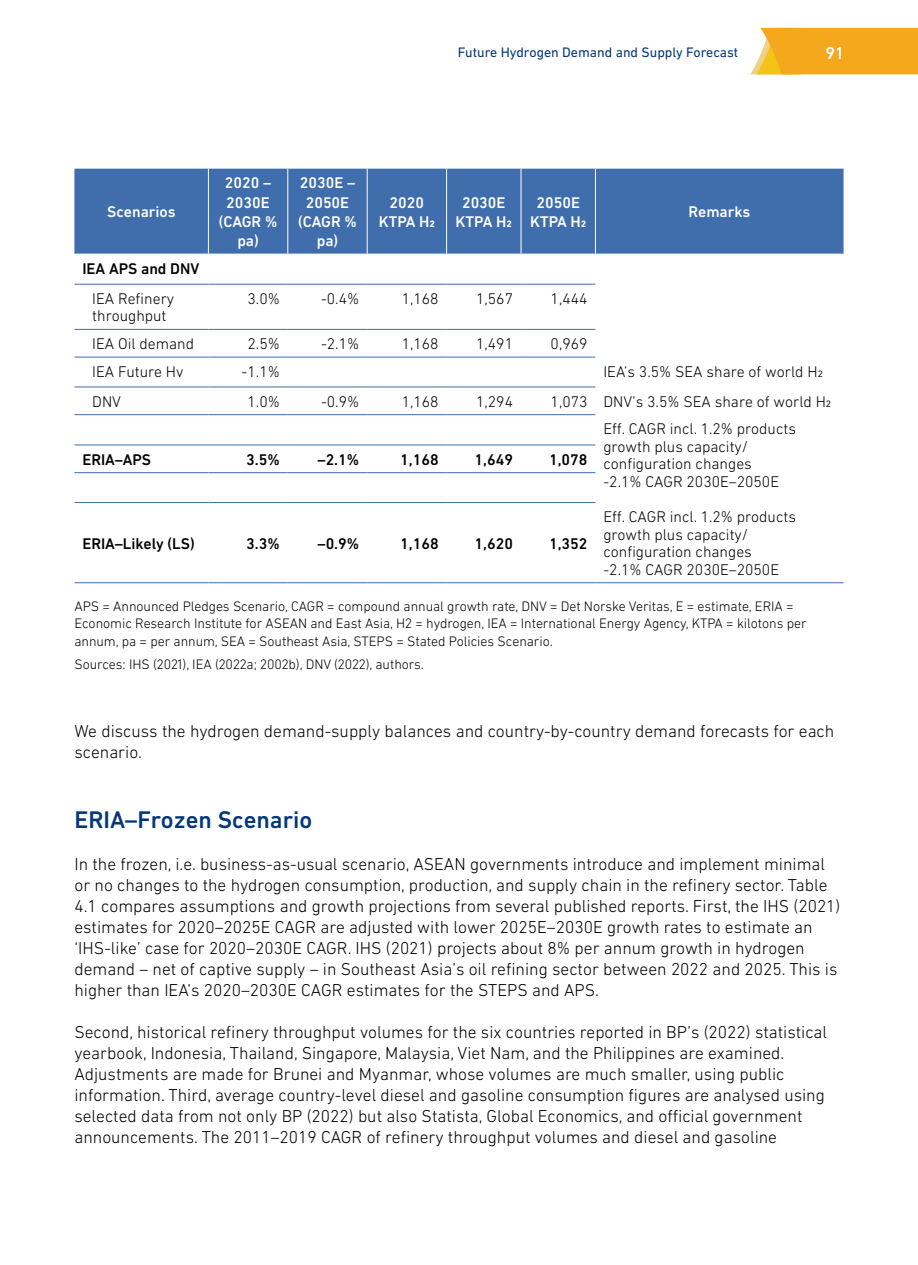
<style>
.page{position:relative;width:918px;height:1265px;background:#fff}
.page>*{position:absolute;margin:0;border:0;box-sizing:border-box;transform-origin:0 0}
.Body_Text{font:500 24.5px "DIN Next LT Pro";color:#05387a}
.Body_Text-2{font:300 17.5px/21px "DIN Next LT Pro";color:#000}
.t1{font:500 17.5px "DIN Next LT Pro";color:#fff}
.t2{font:300 15.75px/17.5px "DIN Next LT Pro";color:#000}
.t3{font:500 15.75px/19.2px "DIN Next LT Pro";color:#fff;text-align:center}
.t4{font:500 15.75px "DIN Next LT Pro";color:#000}
.TIM_2013_Figure_tabl{font:300 14px/17.5px "DIN Next LT Pro";letter-spacing:-.005em;color:#000}
.t5{font:14px "DIN Next LT Pro";color:#05387a}
</style>
<div class="page">
<div style="left:74px;top:169px;width:769px;height:85px;background:#406dab"></div>
<hr style="left:74px;top:284px;width:134px;height:1px;background:#406dab">
<hr style="left:208px;top:284px;width:80px;height:1px;background:#406dab">
<hr style="left:288px;top:284px;width:79px;height:1px;background:#406dab">
<hr style="left:367px;top:284px;width:79px;height:1px;background:#406dab">
<hr style="left:446px;top:284px;width:75px;height:1px;background:#406dab">
<hr style="left:521px;top:284px;width:74px;height:1px;background:#406dab">
<hr style="left:74px;top:329px;width:134px;height:1px;background:#406dab">
<hr style="left:208px;top:329px;width:80px;height:1px;background:#406dab">
<hr style="left:288px;top:329px;width:79px;height:1px;background:#406dab">
<hr style="left:367px;top:329px;width:79px;height:1px;background:#406dab">
<hr style="left:446px;top:329px;width:75px;height:1px;background:#406dab">
<hr style="left:521px;top:329px;width:74px;height:1px;background:#406dab">
<hr style="left:74px;top:357px;width:134px;height:1px;background:#406dab">
<hr style="left:208px;top:357px;width:80px;height:1px;background:#406dab">
<hr style="left:288px;top:357px;width:79px;height:1px;background:#406dab">
<hr style="left:367px;top:357px;width:79px;height:1px;background:#406dab">
<hr style="left:446px;top:357px;width:75px;height:1px;background:#406dab">
<hr style="left:521px;top:357px;width:74px;height:1px;background:#406dab">
<hr style="left:74px;top:387px;width:134px;height:1px;background:#406dab">
<hr style="left:208px;top:387px;width:80px;height:1px;background:#406dab">
<hr style="left:288px;top:387px;width:79px;height:1px;background:#406dab">
<hr style="left:367px;top:387px;width:79px;height:1px;background:#406dab">
<hr style="left:446px;top:387px;width:75px;height:1px;background:#406dab">
<hr style="left:521px;top:387px;width:74px;height:1px;background:#406dab">
<hr style="left:74px;top:414px;width:134px;height:1px;background:#406dab">
<hr style="left:208px;top:414px;width:80px;height:1px;background:#406dab">
<hr style="left:288px;top:414px;width:79px;height:1px;background:#406dab">
<hr style="left:367px;top:414px;width:79px;height:1px;background:#406dab">
<hr style="left:446px;top:414px;width:75px;height:1px;background:#406dab">
<hr style="left:521px;top:414px;width:74px;height:1px;background:#406dab">
<hr style="left:74px;top:445px;width:134px;height:1px;background:#406dab">
<hr style="left:208px;top:445px;width:80px;height:1px;background:#406dab">
<hr style="left:288px;top:445px;width:79px;height:1px;background:#406dab">
<hr style="left:367px;top:445px;width:79px;height:1px;background:#406dab">
<hr style="left:446px;top:445px;width:75px;height:1px;background:#406dab">
<hr style="left:521px;top:445px;width:74px;height:1px;background:#406dab">
<hr style="left:74px;top:472px;width:134px;height:1px;background:#406dab">
<hr style="left:208px;top:472px;width:80px;height:1px;background:#406dab">
<hr style="left:288px;top:472px;width:79px;height:1px;background:#406dab">
<hr style="left:367px;top:472px;width:79px;height:1px;background:#406dab">
<hr style="left:446px;top:472px;width:75px;height:1px;background:#406dab">
<hr style="left:521px;top:472px;width:74px;height:1px;background:#406dab">
<hr style="left:74px;top:502px;width:134px;height:1px;background:#406dab">
<hr style="left:208px;top:502px;width:80px;height:1px;background:#406dab">
<hr style="left:288px;top:502px;width:79px;height:1px;background:#406dab">
<hr style="left:367px;top:502px;width:79px;height:1px;background:#406dab">
<hr style="left:446px;top:502px;width:75px;height:1px;background:#406dab">
<hr style="left:521px;top:502px;width:74px;height:1px;background:#406dab">
<hr style="left:74px;top:582px;width:134px;height:1px;background:#406dab">
<hr style="left:208px;top:582px;width:80px;height:1px;background:#406dab">
<hr style="left:288px;top:582px;width:79px;height:1px;background:#406dab">
<hr style="left:367px;top:582px;width:79px;height:1px;background:#406dab">
<hr style="left:446px;top:582px;width:75px;height:1px;background:#406dab">
<hr style="left:521px;top:582px;width:74px;height:1px;background:#406dab">
<hr style="left:595px;top:582px;width:248px;height:1px;background:#406dab">
<hr style="left:208px;top:169px;width:1px;height:85px;background:#fff">
<hr style="left:287px;top:169px;width:1px;height:85px;background:#fff">
<hr style="left:367px;top:169px;width:1px;height:85px;background:#fff">
<hr style="left:446px;top:169px;width:1px;height:85px;background:#fff">
<hr style="left:520px;top:169px;width:1px;height:85px;background:#fff">
<hr style="left:595px;top:169px;width:1px;height:85px;background:#fff">
<svg style="left:750px;top:28px;width:168px;height:46px;background:#f5af2c"></svg>
<p class="t5" style="left:458px;top:45px;width:282px">Future Hydrogen Demand and Supply Forecast</p>
<p class="t1" style="left:825px;top:43px;width:21px">91</p>
<p class="t3" style="left:107px;top:202px;width:70px">Scenarios</p>
<p class="t3" style="left:225px;top:173px;width:48px;text-align:left">2020 –<br>2030E</p>
<p class="t3" style="left:219px;top:212px;width:60px">(CAGR % pa)</p>
<p class="t3" style="left:300px;top:173px;width:57px">2030E –<br>2050E</p>
<p class="t3" style="left:298px;top:212px;width:60px">(CAGR % pa)</p>
<p class="t3" style="left:389px;top:193px;width:36px">2020</p>
<p class="t3" style="left:379px;top:212px;width:58px">KTPA H2</p>
<p class="t3" style="left:462px;top:193px;width:45px">2030E</p>
<p class="t3" style="left:456px;top:212px;width:58px">KTPA H2</p>
<p class="t3" style="left:536px;top:193px;width:45px">2050E</p>
<p class="t3" style="left:530px;top:212px;width:58px">KTPA H2</p>
<p class="t3" style="left:688px;top:202px;width:63px">Remarks</p>
<p class="t4" style="left:82px;top:260px;width:118px">IEA APS and DNV</p>
<p class="t2" style="left:92px;top:290px;width:83px">IEA Refinery throughput</p>
<p class="t2" style="left:247px;top:290px;width:34px">3.0%</p>
<p class="t2" style="left:321px;top:290px;width:40px">-0.4%</p>
<p class="t2" style="left:402px;top:290px;width:38px">1,168</p>
<p class="t2" style="left:476px;top:290px;width:38px">1,567</p>
<p class="t2" style="left:550px;top:290px;width:38px">1,444</p>
<p class="t2" style="left:92px;top:335px;width:103px">IEA Oil demand</p>
<p class="t2" style="left:247px;top:335px;width:34px">2.5%</p>
<p class="t2" style="left:321px;top:335px;width:40px">-2.1%</p>
<p class="t2" style="left:402px;top:335px;width:38px">1,168</p>
<p class="t2" style="left:476px;top:335px;width:38px">1,491</p>
<p class="t2" style="left:550px;top:335px;width:38px">0,969</p>
<p class="t2" style="left:92px;top:363px;width:93px">IEA Future Hv</p>
<p class="t2" style="left:242px;top:363px;width:40px">-1.1%</p>
<p class="t2" style="left:603px;top:363px;width:221px">IEA’s 3.5% SEA share of world H2</p>
<p class="t2" style="left:92px;top:392px;width:30px">DNV</p>
<p class="t2" style="left:247px;top:392px;width:34px">1.0%</p>
<p class="t2" style="left:321px;top:392px;width:40px">-0.9%</p>
<p class="t2" style="left:402px;top:392px;width:38px">1,168</p>
<p class="t2" style="left:476px;top:392px;width:38px">1,294</p>
<p class="t2" style="left:550px;top:392px;width:38px">1,073</p>
<p class="t2" style="left:603px;top:392px;width:229px">DNV’s 3.5% SEA share of world H2</p>
<p class="t2" style="left:603px;top:420px;width:194px">Eff. CAGR incl. 1.2% products growth plus capacity/ configuration changes</p>
<p class="t2" style="left:603px;top:473px;width:177px">-2.1% CAGR 2030E–2050E</p>
<p class="t4" style="left:82px;top:450px;width:70px">ERIA–APS</p>
<p class="t4" style="left:246px;top:450px;width:35px">3.5%</p>
<p class="t4" style="left:317px;top:450px;width:43px">–2.1%</p>
<p class="t4" style="left:400px;top:450px;width:40px">1,168</p>
<p class="t4" style="left:474px;top:450px;width:40px">1,649</p>
<p class="t4" style="left:549px;top:450px;width:40px">1,078</p>
<p class="t4" style="left:82px;top:534px;width:114px">ERIA–Likely (LS)</p>
<p class="t4" style="left:246px;top:534px;width:35px">3.3%</p>
<p class="t4" style="left:317px;top:534px;width:43px">–0.9%</p>
<p class="t4" style="left:400px;top:534px;width:40px">1,168</p>
<p class="t4" style="left:474px;top:534px;width:40px">1,620</p>
<p class="t4" style="left:549px;top:534px;width:40px">1,352</p>
<p class="t2" style="left:603px;top:508px;width:194px">Eff. CAGR incl. 1.2% products growth plus capacity/ configuration changes</p>
<p class="t2" style="left:603px;top:561px;width:177px">-2.1% CAGR 2030E–2050E</p>
<p class="TIM_2013_Figure_tabl" style="left:74px;top:597px;width:734px">APS = Announced Pledges Scenario, CAGR = compound annual growth rate, DNV = Det Norske Veritas, E = estimate, ERIA =<br>Economic Research Institute for ASEAN and East Asia, H2 = hydrogen, IEA = International Energy Agency, KTPA = kilotons per annum, pa = per annum, SEA = Southeast Asia, STEPS = Stated Policies Scenario.</p>
<p class="TIM_2013_Figure_tabl" style="left:74px;top:655px;width:351px">Sources: IHS (2021), IEA (2022a; 2002b), DNV (2022), authors.</p>
<p class="Body_Text-2" style="left:74px;top:720px;width:761px">We discuss the hydrogen demand-supply balances and country-by-country demand forecasts for each scenario.</p>
<p class="Body_Text" style="left:74px;top:806px;width:239px">ERIA–Frozen Scenario</p>
<p class="Body_Text-2" style="left:74px;top:854px;width:767px">In the frozen, i.e. business-as-usual scenario, ASEAN governments introduce and implement minimal or no changes to the hydrogen consumption, production, and supply chain in the refinery sector. Table 4.1 compares assumptions and growth projections from several published reports. First, the IHS (2021) estimates for 2020–2025E CAGR are adjusted with lower 2025E–2030E growth rates to estimate an ‘IHS-like’ case for 2020–2030E CAGR. IHS (2021) projects about 8% per annum growth in hydrogen demand – net of captive supply – in Southeast Asia’s oil refining sector between 2022 and 2025. This is higher than IEA’s 2020–2030E CAGR estimates for the STEPS and APS.</p>
<p class="Body_Text-2" style="left:74px;top:1022px;width:754px">Second, historical refinery throughput volumes for the six countries reported in BP’s (2022) statistical yearbook, Indonesia, Thailand, Singapore, Malaysia, Viet Nam, and the Philippines are examined.<br>Adjustments are made for Brunei and Myanmar, whose volumes are much smaller, using public information. Third, average country-level diesel and gasoline consumption figures are analysed using selected data from not only BP (2022) but also Statista, Global Economics, and official government announcements. The 2011–2019 CAGR of refinery throughput volumes and diesel and gasoline</p>
</div>
